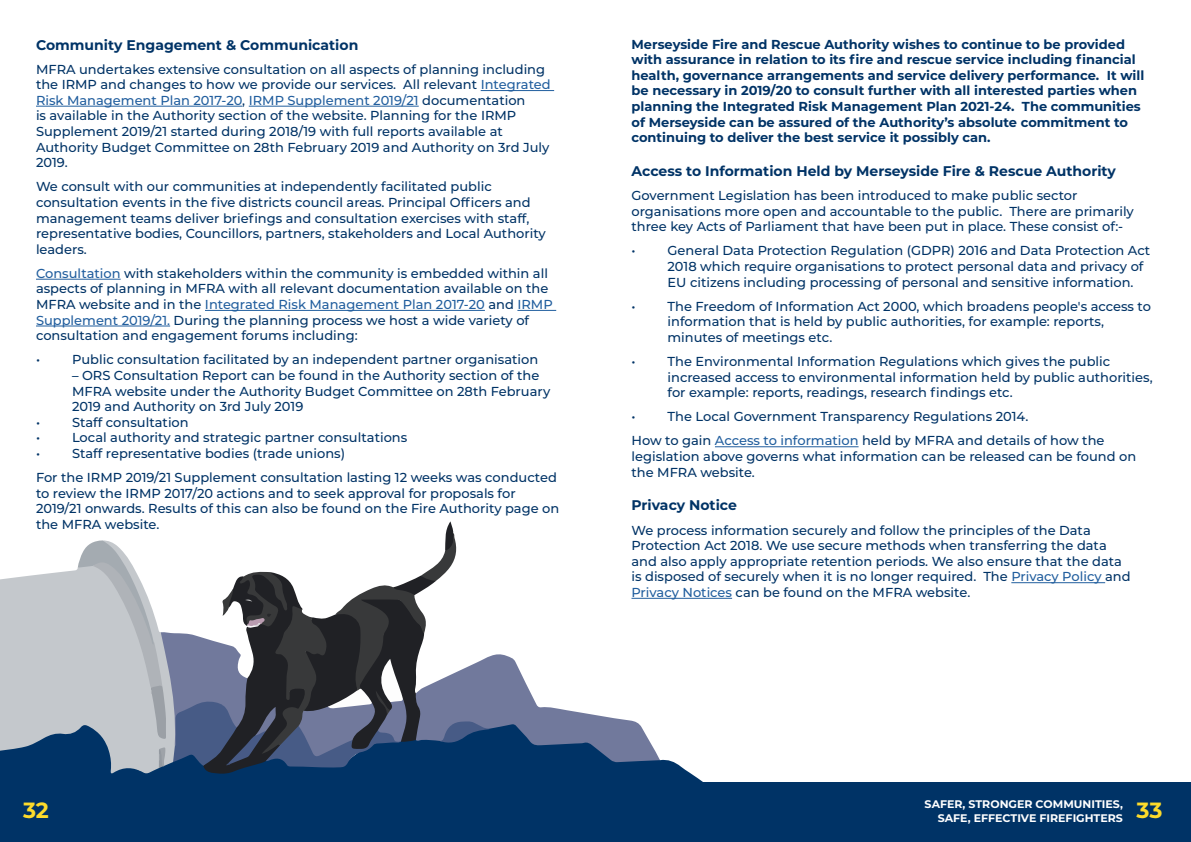
<style>
.page{position:relative;width:1191px;height:842px;background:#fff}
.page>*{position:absolute;margin:0;border:0;box-sizing:border-box;transform-origin:0 0}
.t1{font:700 22px "Montserrat";color:#fddb2b}
.t2{font:700 14px "Montserrat";color:#036}
.t3{font:500 13px/15.6px "Montserrat";color:#036}
.t4{font:700 13px/15.6px "Montserrat";color:#036}
.t5{font:700 11px "Montserrat";color:#fff}
.s1{color:#215e9e}
</style>
<div class="page">
<div style="left:0;top:782px;width:1191px;height:60px;background:#036"></div>
<hr style="left:481px;top:90px;width:73px;height:1px;background:#215e9e">
<hr style="left:36px;top:106px;width:206px;height:1px;background:#215e9e">
<hr style="left:249px;top:106px;width:170px;height:1px;background:#215e9e">
<hr style="left:36px;top:279px;width:85px;height:1px;background:#215e9e">
<hr style="left:205px;top:310px;width:280px;height:1px;background:#215e9e">
<hr style="left:517px;top:310px;width:39px;height:1px;background:#215e9e">
<hr style="left:36px;top:326px;width:134px;height:1px;background:#215e9e">
<hr style="left:715px;top:446px;width:143px;height:1px;background:#215e9e">
<hr style="left:1011px;top:582px;width:94px;height:1px;background:#215e9e">
<hr style="left:631px;top:598px;width:101px;height:1px;background:#215e9e">
<div style="left:0;top:759px;width:703px;height:23px;background:#036"></div>
<svg style="left:0;top:567px;width:78px;height:207px;background:#a7b2bd"></svg>
<svg style="left:78px;top:521px;width:582px;height:253px"></svg>
<p class="t2" style="left:36px;top:34px;width:324px">Community Engagement &amp; Communication</p>
<p class="t3" style="left:36px;top:61px;width:516px">MFRA undertakes extensive consultation on all aspects of planning including the IRMP and changes to how we provide our services. All relevant <span class="s1">Integrated Risk Management Plan 2017-20</span>, <span class="s1">IRMP Supplement 2019/21</span> documentation<br>is available in the Authority section of the website. Planning for the IRMP Supplement 2019/21 started during 2018/19 with full reports available at Authority Budget Committee on 28th February 2019 and Authority on 3rd July 2019.</p>
<p class="t3" style="left:36px;top:178px;width:511px">We consult with our communities at independently facilitated public consultation events in the five districts council areas. Principal Officers and management teams deliver briefings and consultation exercises with staff, representative bodies, Councillors, partners, stakeholders and Local Authority leaders.</p>
<p class="t3" style="left:36px;top:265px;width:518px"><span class="s1">Consultation</span> with stakeholders within the community is embedded within all aspects of planning in MFRA with all relevant documentation available on the MFRA website and in the <span class="s1">Integrated Risk Management Plan 2017-20</span> and <span class="s1">IRMP Supplement 2019/21.</span> During the planning process we host a wide variety of consultation and engagement forums including:</p>
<p class="t3" style="left:36px;top:351px;width:6px">•</p>
<p class="t3" style="left:72px;top:351px;width:468px">Public consultation facilitated by an independent partner organisation</p>
<p class="t3" style="left:72px;top:367px;width:480px">– ORS Consultation Report can be found in the Authority section of the<br>MFRA website under the Authority Budget Committee on 28th February<br>2019 and Authority on 3rd July 2019</p>
<p class="t3" style="left:36px;top:414px;width:6px">•</p>
<p class="t3" style="left:72px;top:414px;width:118px">Staff consultation</p>
<p class="t3" style="left:36px;top:429px;width:6px">•</p>
<p class="t3" style="left:72px;top:429px;width:337px">Local authority and strategic partner consultations</p>
<p class="t3" style="left:36px;top:445px;width:6px">•</p>
<p class="t3" style="left:36px;top:441px;width:522px;line-height:24.1px;text-indent:36px">Staff representative bodies (trade unions)<br>For the IRMP 2019/21 Supplement consultation lasting 12 weeks was conducted</p>
<p class="t3" style="left:36px;top:485px;width:525px">to review the IRMP 2017/20 actions and to seek approval for proposals for<br>2019/21 onwards. Results of this can also be found on the Fire Authority page on the MFRA website.</p>
<p class="t4" style="left:631px;top:36px;width:514px">Merseyside Fire and Rescue Authority wishes to continue to be provided with assurance in relation to its fire and rescue service including financial health, governance arrangements and service delivery performance. It will be necessary in 2019/20 to consult further with all interested parties when planning the Integrated Risk Management Plan 2021-24. The communities of Merseyside can be assured of the Authority’s absolute commitment to continuing to deliver the best service it possibly can.</p>
<p class="t2" style="left:631px;top:161px;width:486px">Access to Information Held by Merseyside Fire &amp; Rescue Authority</p>
<p class="t3" style="left:631px;top:187px;width:504px">Government Legislation has been introduced to make public sector organisations more open and accountable to the public. There are primarily three key Acts of Parliament that have been put in place. These consist of:-</p>
<p class="t3" style="left:631px;top:242px;width:6px">•</p>
<p class="t3" style="left:667px;top:242px;width:484px">General Data Protection Regulation (GDPR) 2016 and Data Protection Act<br>2018 which require organisations to protect personal data and privacy of<br>EU citizens including processing of personal and sensitive information.</p>
<p class="t3" style="left:631px;top:298px;width:6px">•</p>
<p class="t3" style="left:667px;top:298px;width:485px">The Freedom of Information Act 2000, which broadens people's access to information that is held by public authorities, for example: reports, minutes of meetings etc.</p>
<p class="t3" style="left:631px;top:353px;width:6px">•</p>
<p class="t3" style="left:667px;top:353px;width:487px">The Environmental Information Regulations which gives the public increased access to environmental information held by public authorities, for example: reports, readings, research findings etc.</p>
<p class="t3" style="left:631px;top:408px;width:6px">•</p>
<p class="t3" style="left:631px;top:404px;width:474px;line-height:24.1px;text-indent:36px">The Local Government Transparency Regulations 2014.<br>How to gain <span class="s1">Access to information</span> held by MFRA and details of how the</p>
<p class="t3" style="left:631px;top:448px;width:506px">legislation above governs what information can be released can be found on the MFRA website.</p>
<p class="t2" style="left:631px;top:495px;width:107px">Privacy Notice</p>
<p class="t3" style="left:631px;top:522px;width:501px">We process information securely and follow the principles of the Data Protection Act 2018. We use secure methods when transferring the data and also apply appropriate retention periods. We also ensure that the data is disposed of securely when it is no longer required. The <span class="s1">Privacy Policy</span> and <span class="s1">Privacy Notices</span> can be found on the MFRA website.</p>
<p class="t5" style="left:924px;top:796px;width:200px">SAFER, STRONGER COMMUNITIES,</p>
<h1 class="t1" style="left:23px;top:795px;width:27px">32</h1>
<p class="t5" style="left:937px;top:810px;width:226px">SAFE, EFFECTIVE FIREFIGHTERS <sup>33</sup></p>
</div>
